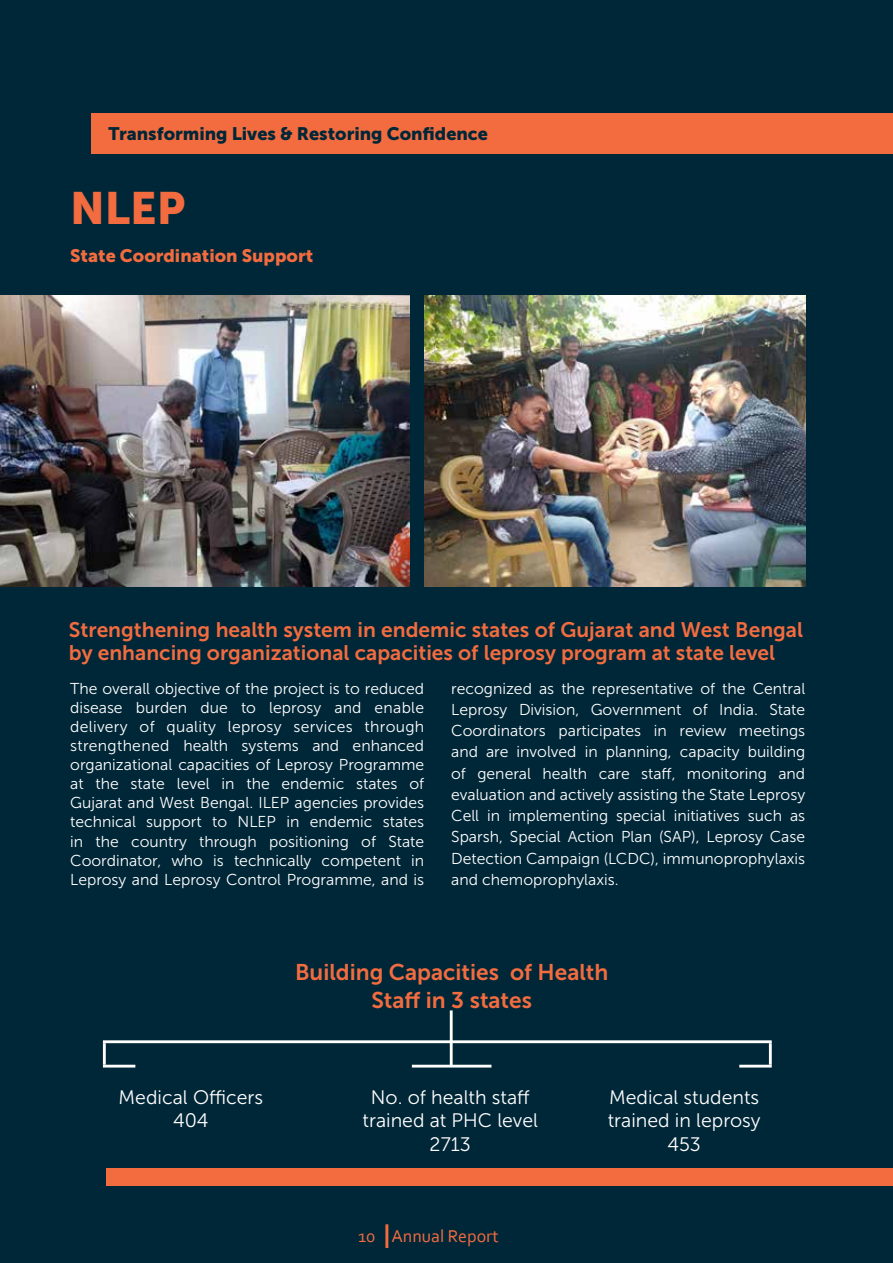
<style>
.page{position:relative;width:893px;height:1263px;background:#002738}
.page>*{position:absolute;margin:0;border:0;box-sizing:border-box;transform-origin:0 0}
.t1{font:45px "Museo Sans 900";color:#f36c3f}
.t2{font:22.65px/27.2px "Museo Sans 700";color:#f36c3f;text-align:center}
.t3{font:21px/22.5px "Museo Sans 700";color:#f36c3f}
.t4{font:19.5px/23.4px "Museo Sans 300";color:#fff;text-align:center}
.t5{font:18px "Museo Sans 900";color:#002738}
.t6{font:18px "Museo Sans 900";color:#f36c3f}
.t7{font:18px "Corbel";color:#f36c3f}
.t8{font:15.75px/19px "Museo Sans 300";color:#fff;text-align:justify}
.s1{font-size:36px}
</style>
<div class="page">
<div style="left:91px;top:113px;width:802px;height:40px;background:#f36c3f"></div>
<img style="left:0;top:295px;width:409px;height:291px">
<img style="left:424px;top:295px;width:381px;height:291px">
<hr style="left:412px;top:1065px;width:79px;height:2px;background:#fff">
<hr style="left:103px;top:1065px;width:32px;height:2px;background:#fff">
<hr style="left:739px;top:1065px;width:33px;height:2px;background:#fff">
<hr style="left:103px;top:1043px;width:3px;height:22px;background:#fff">
<hr style="left:769px;top:1043px;width:3px;height:22px;background:#fff">
<hr style="left:103px;top:1040px;width:669px;height:3px;background:#fff">
<hr style="left:450px;top:1010px;width:3px;height:56px;background:#fff">
<div style="left:106px;top:1168px;width:787px;height:17px;background:#f36c3f"></div>
<p class="t5" style="left:108px;top:123px;width:381px">Transforming Lives &amp; Restoring Confidence</p>
<h1 class="t1" style="left:70px;top:183px;width:117px">NLEP</h1>
<p class="t6" style="left:70px;top:245px;width:245px">State Coordination Support</p>
<h3 class="t3" style="left:69px;top:619px;width:736px">Strengthening health system in endemic states of Gujarat and West Bengal by enhancing organizational capacities of leprosy program at state level</h3>
<p class="t8" style="left:70px;top:679px;width:356px">The overall objective of the project is to reduced disease burden due to leprosy and enable delivery of quality leprosy services through strengthened health systems and enhanced organizational capacities of Leprosy Programme at the state level in the endemic states of Gujarat and West Bengal. ILEP agencies provides technical support to NLEP in endemic states in the country through positioning of State Coordinator, who is technically competent in Leprosy and Leprosy Control Programme, and is</p>
<p class="t8" style="left:451px;top:678px;width:356px;line-height:21.3px">recognized as the representative of the Central Leprosy Division, Government of India. State Coordinators participates in review meetings and are involved in planning, capacity building of general health care staff, monitoring and evaluation and actively assisting the State Leprosy Cell in implementing special initiatives such as Sparsh, Special Action Plan (SAP), Leprosy Case Detection Campaign (LCDC), immunoprophylaxis and chemoprophylaxis.</p>
<h2 class="t2" style="left:295px;top:959px;width:315px">Building Capacities of Health<br>Staff in 3 states</h2>
<p class="t4" style="left:119px;top:1085px;width:146px">Medical Officers<br>404</p>
<p class="t4" style="left:608px;top:1085px;width:154px">Medical students trained in leprosy<br>453</p>
<p class="t4" style="left:363px;top:1085px;width:177px">No. of health staff trained at PHC level<br>2713</p>
<p class="t7" style="left:358px;top:1225px;width:142px">10 <span class="s1">I</span>Annual Report</p>
</div>
